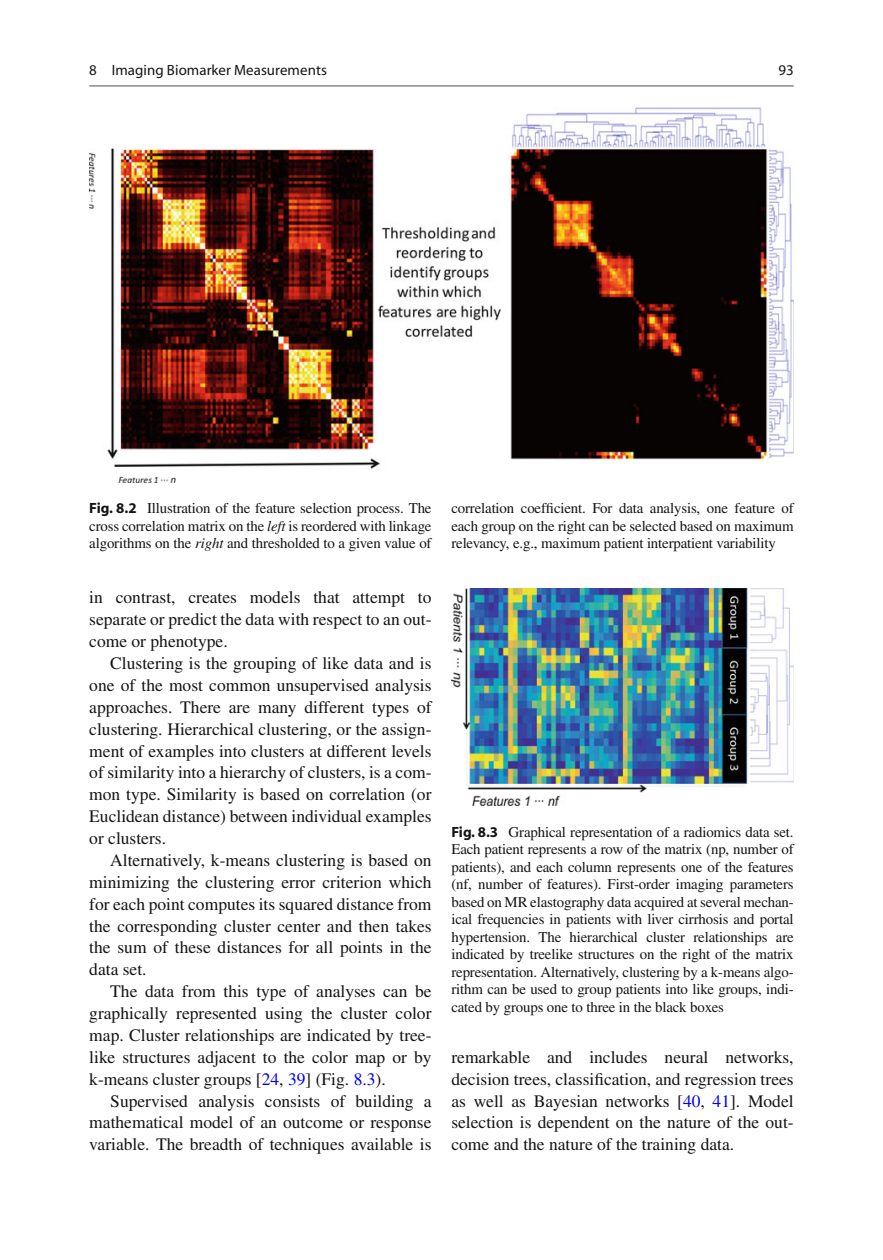
<style>
.page{position:relative;width:883px;height:1260px;background:#fff}
.page>*{position:absolute;margin:0;border:0;box-sizing:border-box;transform-origin:0 0}
.t1{font:17.5px/21.9px "Gyrnlp Times";color:#131413;text-align:justify}
.t2{font:14.88px/17.5px "Gyrnlp Times";letter-spacing:-.01em;color:#131413;text-align:justify}
.t3{font:14.88px "Mdcmbb Myriad";letter-spacing:.005em;color:#131413}
.s1{font-family:"Mswvsj Myriad";font-weight:700}
.s2{font-family:"Dwtlxc Times";font-style:italic}
.s3{color:#0000fa}
</style>
<div class="page">
<img style="left:89px;top:107px;width:705px;height:375px">
<img style="left:451px;top:588px;width:343px;height:218px">
<hr style="left:89px;top:85px;width:705px;height:2px;background:#989898">
<p class="t3" style="left:89px;top:64px;width:239px">8 Imaging Biomarker Measurements</p>
<p class="t3" style="left:779px;top:64px;width:17px">93</p>
<p class="t2" style="left:89px;top:501px;width:344px"><span class="s1">Fig. 8.2</span> Illustration of the feature selection process. The cross correlation matrix on the <span class="s2">left</span> is reordered with linkage algorithms on the <span class="s2">right</span> and thresholded to a given value of</p>
<p class="t2" style="left:451px;top:501px;width:344px">correlation coefficient. For data analysis, one feature of each group on the right can be selected based on maximum relevancy, e.g., maximum patient interpatient variability</p>
<p class="t1" style="left:89px;top:588px;width:344px">in contrast, creates models that attempt to separate or predict the data with respect to an out&shy;come or phenotype.</p>
<p class="t1" style="left:89px;top:654px;width:344px;text-indent:21px">Clustering is the grouping of like data and is one of the most common unsupervised analysis approaches. There are many different types of clustering. Hierarchical clustering, or the assign&shy;ment of examples into clusters at different levels of similarity into a hierarchy of clusters, is a com&shy;mon type. Similarity is based on correlation (or Euclidean distance) between individual examples or clusters.</p>
<p class="t1" style="left:89px;top:851px;width:344px;text-indent:21px">Alternatively, k-means clustering is based on minimizing the clustering error criterion which for each point computes its squared distance from the corresponding cluster center and then takes the sum of these distances for all points in the data set.</p>
<p class="t1" style="left:89px;top:982px;width:344px;text-indent:21px">The data from this type of analyses can be graphically represented using the cluster color map. Cluster relationships are indicated by tree&shy;like structures adjacent to the color map or by k-means cluster groups [ <span class="s3">24</span> , <span class="s3">39</span> ] (Fig. <span class="s3">8.3</span> ).</p>
<p class="t1" style="left:89px;top:1091px;width:344px;text-indent:21px">Supervised analysis consists of building a mathematical model of an outcome or response variable. The breadth of techniques available is</p>
<p class="t2" style="left:451px;top:825px;width:344px"><span class="s1">Fig. 8.3</span> Graphical representation of a radiomics data set.<br>Each patient represents a row of the matrix (np, number of patients), and each column represents one of the features (nf, number of features). First-order imaging parameters based on MR elastography data acquired at several mechan&shy;ical frequencies in patients with liver cirrhosis and portal hypertension. The hierarchical cluster relationships are indicated by treelike structures on the right of the matrix representation. Alternatively, clustering by a k-means algo&shy;rithm can be used to group patients into like groups, indi&shy;cated by groups one to three in the black boxes</p>
<p class="t1" style="left:451px;top:1048px;width:344px">remarkable and includes neural networks, decision trees, classification, and regression trees as well as Bayesian networks [ <span class="s3">40</span> , <span class="s3">41</span> ]. Model selection is dependent on the nature of the out&shy;come and the nature of the training data.</p>
</div>
